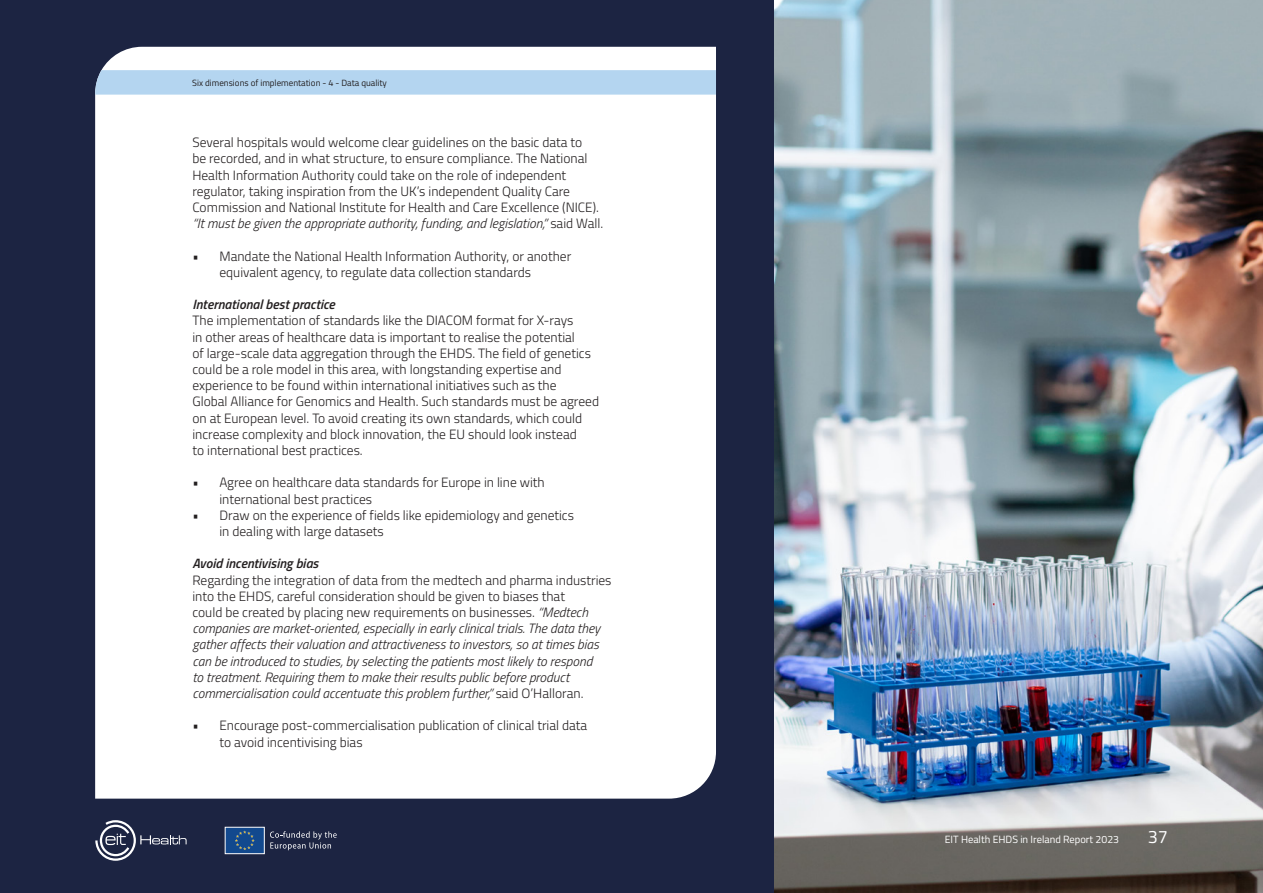
<style>
.page{position:relative;width:1263px;height:893px;background:#1c2442}
.page>*{position:absolute;margin:0;border:0;box-sizing:border-box;transform-origin:0 0}
.t1{font:18px "Titillium Web";color:#fff}
.t2{font:300 13.5px/16.2px "Titillium Web";color:#231f20}
.t3{font:italic 300 13.5px/16.2px "Titillium Web";color:#231f20}
.t4{font:italic 600 13.5px "Titillium Web";color:#231f20}
.t5{font:10.5px "Titillium Web";color:#fff}
.t6{font:9px "Titillium Web";color:#231f20}
.s1{font-style:italic}
.s2{font-style:normal}
</style>
<div class="page">
<img style="left:775px;top:0;width:488px;height:893px">
<div style="left:95px;top:47px;width:621px;height:752px;background:#fff"></div>
<svg style="left:95px;top:70px;width:621px;height:25px;background:#b4d5ef"></svg>
<svg style="left:270px;top:831px;width:67px;height:19px"></svg>
<div style="left:225px;top:827px;width:40px;height:27px;background:#12498e;border:1px solid #fff"></div>
<svg style="left:235px;top:830px;width:20px;height:20px"></svg>
<svg style="left:95px;top:820px;width:92px;height:41px"></svg>
<p class="t6" style="left:192px;top:76px;width:196px">Six dimensions of implementation - 4 - Data quality</p>
<p class="t2" style="left:192px;top:134px;width:412px">Several hospitals would welcome clear guidelines on the basic data to<br>be recorded, and in what structure, to ensure compliance. The National Health Information Authority could take on the role of independent regulator, taking inspiration from the UK’s independent Quality Care Commission and National Institute for Health and Care Excellence (NICE). <span class="s1">“It must be given the appropriate authority, funding, and legislation,”</span> said Wall.</p>
<p class="t2" style="left:219px;top:247px;width:353px;text-indent:-27px">• Mandate the National Health Information Authority, or another equivalent agency, to regulate data collection standards</p>
<p class="t4" style="left:192px;top:294px;width:144px">International best practice</p>
<p class="t2" style="left:192px;top:312px;width:408px">The implementation of standards like the DIACOM format for X-rays<br>in other areas of healthcare data is important to realise the potential<br>of large-scale data aggregation through the EHDS. The field of genetics could be a role model in this area, with longstanding expertise and experience to be found within international initiatives such as the<br>Global Alliance for Genomics and Health. Such standards must be agreed on at European level. To avoid creating its own standards, which could increase complexity and block innovation, the EU should look instead<br>to international best practices.</p>
<p class="t2" style="left:219px;top:474px;width:327px;text-indent:-27px">• Agree on healthcare data standards for Europe in line with international best practices</p>
<p class="t2" style="left:219px;top:506px;width:356px;text-indent:-27px">• Draw on the experience of fields like epidemiology and genetics in dealing with large datasets</p>
<p class="t4" style="left:192px;top:553px;width:128px">Avoid incentivising bias</p>
<p class="t3" style="left:192px;top:571px;width:421px"><span class="s2">Regarding the integration of data from the medtech and pharma industries into the EHDS, careful consideration should be given to biases that<br>could be created by placing new requirements on businesses.</span> “Medtech companies are market-oriented, especially in early clinical trials. The data they gather affects their valuation and attractiveness to investors, so at times bias can be introduced to studies, by selecting the patients most likely to respond<br>to treatment. Requiring them to make their results public before product commercialisation could accentuate this problem further,” <span class="s2">said O’Halloran.</span></p>
<p class="t2" style="left:219px;top:717px;width:369px;text-indent:-27px">• Encourage post-commercialisation publication of clinical trial data to avoid incentivising bias</p>
<p class="t5" style="left:945px;top:832px;width:176px">EIT Health EHDS in Ireland Report 2023</p>
<p class="t1" style="left:1148px;top:823px;width:22px">37</p>
</div>
